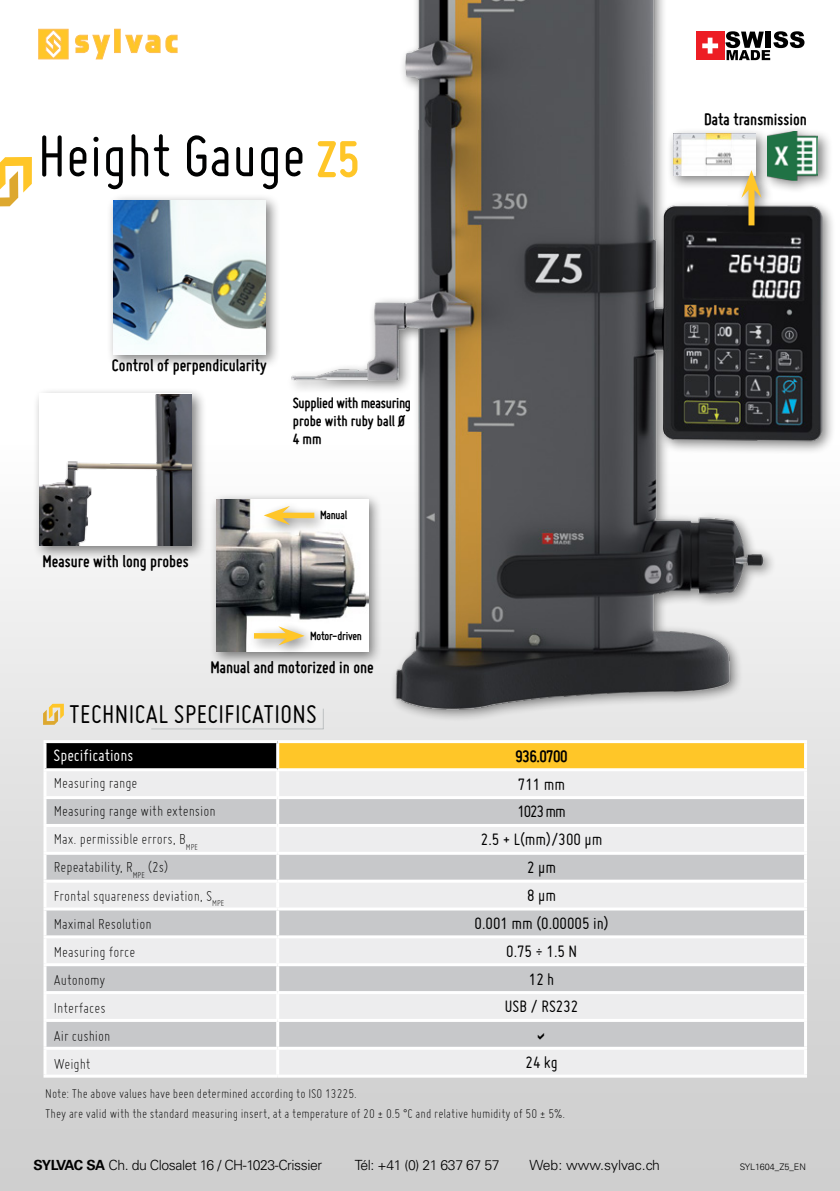
<style>
.page{position:relative;width:840px;height:1191px;background:#fff}
.page>*{position:absolute;margin:0;border:0;box-sizing:border-box;transform-origin:0 0}
.t1{font:64px "Miso";color:#000101}
.t2{font:28px "Miso";letter-spacing:.015em;color:#000}
.t3{font:700 18px "Miso";color:#000}
.t4{font:18px "Miso";color:#000}
.t5{font:18px "Miso";color:#fff}
.t6{font:300 16px "Miso";color:#000}
.t7{font:700 16px/18px "Miso";letter-spacing:-.02em;color:#000}
.t8{font:300 14px "Miso";color:#000}
.t9{font:300 14px "Univers LT Std";letter-spacing:-.03em;color:#000}
.t10{font:300 14px "Univers LT Std";color:#000}
.t11{font:700 12.8px "Miso";letter-spacing:-.02em;color:#000}
.t12{font:300 9px "Univers LT Std";color:#000}
.s1{font-weight:700;font-size:54px;color:#ffc628}
.s2{font-weight:700}
</style>
<div class="page">
<div style="left:0;top:445px;width:839px;height:746px;background:linear-gradient(to bottom,#fafafa,#cbcbcb)"></div>
<img style="left:276px;top:0;width:563px;height:737px">
<div style="left:37px;top:125px;width:343px;height:73px;background:#fff"></div>
<svg style="left:0;top:157px;width:32px;height:49px"></svg>
<div style="left:115px;top:29px;width:5px;height:24px;background:#ffc628"></div>
<div style="left:114px;top:29px;width:6px;height:24px;border:1px solid #fdbe56"></div>
<svg style="left:125px;top:35px;width:35px;height:18px"></svg>
<svg style="left:166px;top:35px;width:11px;height:18px"></svg>
<svg style="left:75px;top:35px;width:35px;height:24px"></svg>
<svg style="left:39px;top:29px;width:29px;height:30px"></svg>
<div style="left:45px;top:741px;width:232px;height:28px;background:#000"></div>
<div style="left:277px;top:741px;width:528px;height:28px;background:#ffc628"></div>
<div style="left:46px;top:771px;width:757px;height:303px;background:#ededee"></div>
<svg style="left:46px;top:799px;width:757px;height:247px;background:#d8d8da"></svg>
<hr style="left:43px;top:740px;width:234px;height:3px;background:#fff">
<hr style="left:43px;top:743px;width:3px;height:25px;background:#fff">
<hr style="left:277px;top:740px;width:529px;height:3px;background:#fff">
<hr style="left:276px;top:743px;width:3px;height:25px;background:#fff">
<hr style="left:803px;top:743px;width:3px;height:25px;background:#fff">
<hr style="left:43px;top:768px;width:234px;height:3px;background:#fff">
<hr style="left:43px;top:771px;width:3px;height:25px;background:#fff">
<hr style="left:277px;top:768px;width:529px;height:3px;background:#fff">
<hr style="left:276px;top:771px;width:3px;height:25px;background:#fff">
<hr style="left:803px;top:771px;width:3px;height:25px;background:#fff">
<hr style="left:43px;top:796px;width:234px;height:3px;background:#fff">
<hr style="left:43px;top:799px;width:3px;height:25px;background:#fff">
<hr style="left:277px;top:796px;width:529px;height:3px;background:#fff">
<hr style="left:276px;top:799px;width:3px;height:25px;background:#fff">
<hr style="left:803px;top:799px;width:3px;height:25px;background:#fff">
<hr style="left:43px;top:824px;width:234px;height:3px;background:#fff">
<hr style="left:43px;top:827px;width:3px;height:24px;background:#fff">
<hr style="left:277px;top:824px;width:529px;height:3px;background:#fff">
<hr style="left:276px;top:827px;width:3px;height:24px;background:#fff">
<hr style="left:803px;top:827px;width:3px;height:24px;background:#fff">
<hr style="left:43px;top:851px;width:234px;height:3px;background:#fff">
<hr style="left:43px;top:854px;width:3px;height:25px;background:#fff">
<hr style="left:277px;top:851px;width:529px;height:3px;background:#fff">
<hr style="left:276px;top:854px;width:3px;height:25px;background:#fff">
<hr style="left:803px;top:854px;width:3px;height:25px;background:#fff">
<hr style="left:43px;top:879px;width:234px;height:3px;background:#fff">
<hr style="left:43px;top:882px;width:3px;height:25px;background:#fff">
<hr style="left:277px;top:879px;width:529px;height:3px;background:#fff">
<hr style="left:276px;top:882px;width:3px;height:25px;background:#fff">
<hr style="left:803px;top:882px;width:3px;height:25px;background:#fff">
<hr style="left:43px;top:907px;width:234px;height:3px;background:#fff">
<hr style="left:43px;top:910px;width:3px;height:25px;background:#fff">
<hr style="left:277px;top:907px;width:529px;height:3px;background:#fff">
<hr style="left:276px;top:910px;width:3px;height:25px;background:#fff">
<hr style="left:803px;top:910px;width:3px;height:25px;background:#fff">
<hr style="left:43px;top:935px;width:234px;height:3px;background:#fff">
<hr style="left:43px;top:938px;width:3px;height:25px;background:#fff">
<hr style="left:277px;top:935px;width:529px;height:3px;background:#fff">
<hr style="left:276px;top:938px;width:3px;height:25px;background:#fff">
<hr style="left:803px;top:938px;width:3px;height:25px;background:#fff">
<hr style="left:43px;top:963px;width:234px;height:3px;background:#fff">
<hr style="left:43px;top:966px;width:3px;height:25px;background:#fff">
<hr style="left:277px;top:963px;width:529px;height:3px;background:#fff">
<hr style="left:276px;top:966px;width:3px;height:25px;background:#fff">
<hr style="left:803px;top:966px;width:3px;height:25px;background:#fff">
<hr style="left:43px;top:991px;width:234px;height:3px;background:#fff">
<hr style="left:43px;top:994px;width:3px;height:25px;background:#fff">
<hr style="left:277px;top:991px;width:529px;height:3px;background:#fff">
<hr style="left:276px;top:994px;width:3px;height:25px;background:#fff">
<hr style="left:803px;top:994px;width:3px;height:25px;background:#fff">
<hr style="left:43px;top:1019px;width:234px;height:3px;background:#fff">
<hr style="left:43px;top:1022px;width:3px;height:24px;background:#fff">
<hr style="left:277px;top:1019px;width:529px;height:3px;background:#fff">
<hr style="left:276px;top:1022px;width:3px;height:24px;background:#fff">
<hr style="left:803px;top:1022px;width:3px;height:24px;background:#fff">
<hr style="left:43px;top:1046px;width:234px;height:3px;background:#fff">
<hr style="left:43px;top:1049px;width:3px;height:25px;background:#fff">
<hr style="left:277px;top:1046px;width:529px;height:3px;background:#fff">
<hr style="left:276px;top:1049px;width:3px;height:25px;background:#fff">
<hr style="left:803px;top:1049px;width:3px;height:25px;background:#fff">
<hr style="left:43px;top:1074px;width:234px;height:3px;background:#fff">
<hr style="left:277px;top:1074px;width:529px;height:3px;background:#fff">
<svg style="left:43px;top:703px;width:21px;height:22px"></svg>
<svg style="left:725px;top:31px;width:79px;height:29px"></svg>
<div style="left:695px;top:31px;width:29px;height:29px;background:#ed1d24"></div>
<svg style="left:702px;top:38px;width:15px;height:16px"></svg>
<div style="left:32px;top:387px;width:175px;height:174px;background:#000;opacity:.5"></div>
<img style="left:39px;top:394px;width:153px;height:152px">
<div style="left:209px;top:492px;width:173px;height:174px;background:#000;opacity:.5"></div>
<img style="left:216px;top:499px;width:152px;height:153px">
<div style="left:666px;top:127px;width:104px;height:63px;background:#000;opacity:.5"></div>
<img style="left:673px;top:134px;width:82px;height:42px">
<div style="left:760px;top:125px;width:72px;height:70px;background:#000;opacity:.5"></div>
<img style="left:767px;top:131px;width:50px;height:49px">
<div style="left:735px;top:165px;width:40px;height:75px;background:#000;opacity:.5"></div>
<div style="left:748px;top:187px;width:6px;height:38px;background:#ffc628"></div>
<svg style="left:741px;top:170px;width:20px;height:28px"></svg>
<div style="left:247px;top:621px;width:70px;height:38px;background:#000;opacity:.5"></div>
<div style="left:254px;top:633px;width:34px;height:5px;background:#ffc628"></div>
<svg style="left:278px;top:626px;width:26px;height:19px"></svg>
<div style="left:259px;top:500px;width:69px;height:38px;background:#000;opacity:.5"></div>
<div style="left:279px;top:512px;width:35px;height:6px;background:#ffc628"></div>
<svg style="left:263px;top:506px;width:27px;height:19px"></svg>
<div style="left:106px;top:193px;width:175px;height:176px;background:#000;opacity:.5"></div>
<img style="left:113px;top:200px;width:153px;height:154px">
<hr style="left:151px;top:728px;width:172px;height:1px;background:#576367">
<svg style="left:323px;top:708px;width:1px;height:21px"></svg>
<svg style="left:538px;top:1032px;width:6px;height:7px"></svg>
<p class="t1" style="left:38px;top:120px;width:323px">Height Gauge <span class="s1">Z5</span></p>
<p class="t3" style="left:703px;top:109px;width:104px">Data transmission</p>
<p class="t3" style="left:112px;top:355px;width:156px">Control of perpendicularity</p>
<p class="t7" style="left:293px;top:393px;width:120px">Supplied with measuring probe with ruby ball Ø<br>4mm</p>
<p class="t3" style="left:42px;top:551px;width:148px">Measure with long probes</p>
<p class="t11" style="left:320px;top:508px;width:29px">Manual</p>
<p class="t11" style="left:310px;top:629px;width:53px">Motor-driven</p>
<p class="t3" style="left:210px;top:657px;width:165px">Manual and motorized in one</p>
<p class="t2" style="left:69px;top:698px;width:249px">TECHNICAL SPECIFICATIONS</p>
<p class="t5" style="left:53px;top:745px;width:81px">Specifications</p>
<p class="t6" style="left:54px;top:774px;width:85px">Measuring range</p>
<p class="t6" style="left:54px;top:802px;width:163px">Measuring range with extension</p>
<p class="t6" style="left:54px;top:830px;width:145px">Max. permissible errors, B<sub>MPE</sub></p>
<p class="t6" style="left:54px;top:858px;width:116px">Repeatability, R<sub>MPE</sub> (2s)</p>
<p class="t6" style="left:54px;top:886px;width:172px">Frontal squareness deviation, S<sub>MPE</sub></p>
<p class="t6" style="left:54px;top:914px;width:99px">Maximal Resolution</p>
<p class="t6" style="left:54px;top:942px;width:83px">Measuring force</p>
<p class="t6" style="left:54px;top:970px;width:53px">Autonomy</p>
<p class="t6" style="left:54px;top:998px;width:53px">Interfaces</p>
<p class="t6" style="left:54px;top:1026px;width:58px">Air cushion</p>
<p class="t6" style="left:54px;top:1054px;width:38px">Weight</p>
<p class="t3" style="left:515px;top:746px;width:54px">936.0700</p>
<p class="t4" style="left:517px;top:774px;width:49px">711 mm</p>
<p class="t4" style="left:517px;top:801px;width:50px">1023 mm</p>
<p class="t4" style="left:480px;top:829px;width:123px">2.5 + L(mm)/300 µm</p>
<p class="t4" style="left:527px;top:857px;width:30px">2 µm</p>
<p class="t4" style="left:527px;top:885px;width:30px">8 µm</p>
<p class="t4" style="left:474px;top:913px;width:135px">0.001 mm (0.00005 in)</p>
<p class="t4" style="left:506px;top:941px;width:72px">0.75 ÷ 1.5 N</p>
<p class="t4" style="left:528px;top:968px;width:27px">12 h</p>
<p class="t4" style="left:504px;top:996px;width:75px">USB / RS232</p>
<p class="t4" style="left:525px;top:1052px;width:34px">24 kg</p>
<p class="t8" style="left:45px;top:1085px;width:313px">Note: The above values have been determined according to ISO 13225.</p>
<p class="t8" style="left:45px;top:1105px;width:521px">They are valid with the standard measuring insert, at a temperature of 20 ± 0.5 °C and relative humidity of 50 ± 5%.</p>
<p class="t9" style="left:34px;top:1156px;width:290px"><span class="s2">SYLVAC SA</span> Ch. du Closalet 16 / CH-1023-Crissier</p>
<p class="t9" style="left:354px;top:1156px;width:146px">Tél: +41 (0) 21 637 67 57</p>
<p class="t10" style="left:529px;top:1156px;width:132px">Web: www.sylvac.ch</p>
<p class="t12" style="left:739px;top:1161px;width:68px">SYL1604_Z5_EN</p>
</div>
